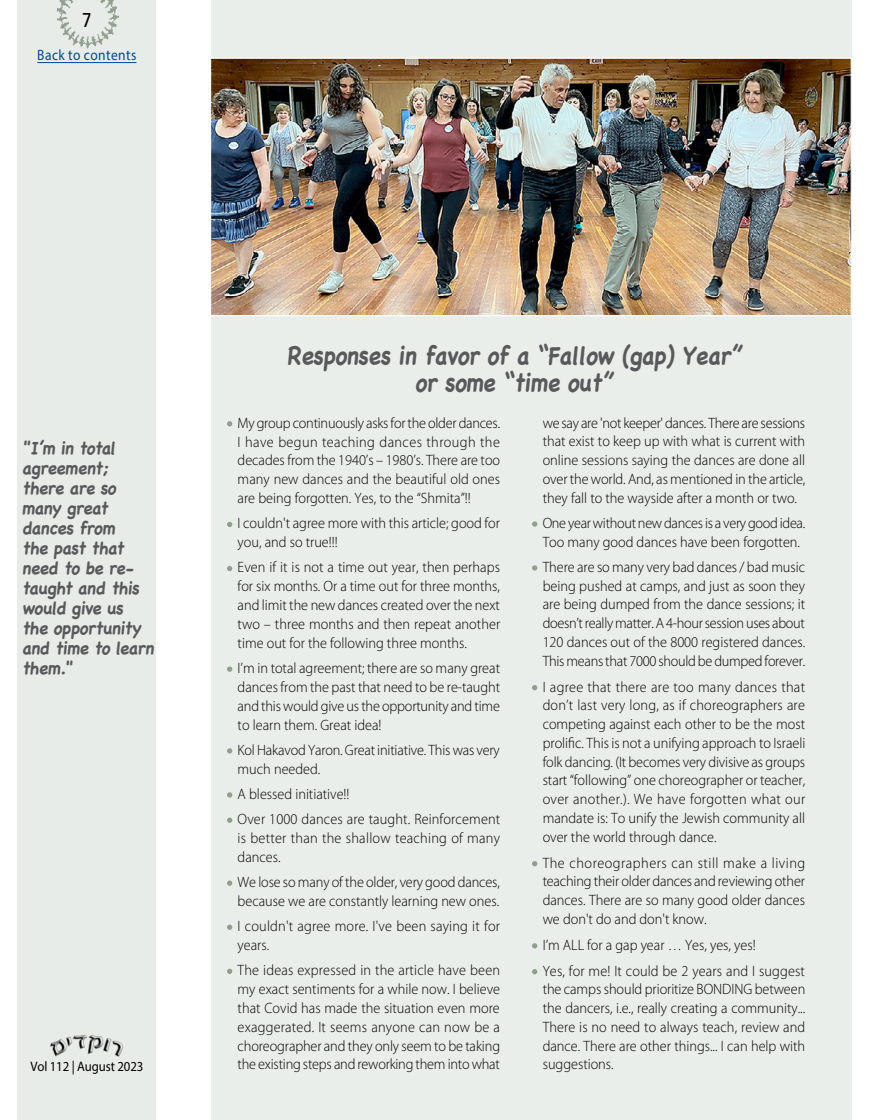
<style>
.page{position:relative;width:869px;height:1120px;background:#fff}
.page>*{position:absolute;margin:0;border:0;box-sizing:border-box;transform-origin:0 0}
.t1{font:700 25px/26.2px "Chalkboard";color:#58595b;text-align:center;scale:.9 1}
.t2{font:20px "Frutiger";color:#000;scale:.85 1}
.t3{font:700 17.5px/20px "Chalkboard";color:#58595b;scale:.95 1}
.t4{font:300 15px/18.8px "Myriad Pro";color:#000;text-align:justify;scale:.95 1}
.t5{font:300 15px/18.8px "Myriad Pro";letter-spacing:-.02em;color:#000;scale:.95 1}
.t6{font:300 15px/18.9px "Myriad Pro";letter-spacing:.02em;color:#000;scale:.95 1}
.t7{font:15px "Myriad Pro";letter-spacing:.03em;color:#004a99;scale:.9 1}
.t8{font:13.75px "Myriad Pro";letter-spacing:-.01em;color:#000;scale:.93 1}
</style>
<div class="page">
<div style="left:18px;top:0;width:138px;height:1120px;background:#e8ece8"></div>
<img style="left:57px;top:0;width:61px;height:49px">
<img style="left:50px;top:1034px;width:73px;height:23px">
<hr style="left:37px;top:62px;width:99px;height:1px;background:#004a99">
<div style="left:211px;top:0;width:639px;height:1120px;background:#eaeeea"></div>
<svg style="left:227px;top:421px;width:5px;height:5px"></svg>
<svg style="left:227px;top:522px;width:5px;height:5px"></svg>
<svg style="left:227px;top:566px;width:5px;height:5px"></svg>
<svg style="left:227px;top:666px;width:5px;height:6px"></svg>
<svg style="left:227px;top:748px;width:5px;height:5px"></svg>
<svg style="left:227px;top:792px;width:5px;height:5px"></svg>
<svg style="left:227px;top:817px;width:5px;height:6px"></svg>
<svg style="left:227px;top:880px;width:5px;height:6px"></svg>
<svg style="left:227px;top:924px;width:5px;height:6px"></svg>
<svg style="left:227px;top:968px;width:5px;height:6px"></svg>
<svg style="left:532px;top:521px;width:5px;height:6px"></svg>
<svg style="left:532px;top:565px;width:5px;height:5px"></svg>
<svg style="left:532px;top:685px;width:5px;height:5px"></svg>
<svg style="left:532px;top:861px;width:5px;height:5px"></svg>
<svg style="left:532px;top:943px;width:5px;height:5px"></svg>
<svg style="left:532px;top:969px;width:5px;height:5px"></svg>
<img style="left:212px;top:60px;width:637px;height:254px">
<div style="left:210px;top:58px;width:641px;height:258px;border:1px solid #fff"></div>
<h2 class="t2" style="left:82px;top:9px;width:13px">7</h2>
<p class="t7" style="left:37px;top:46px;width:112px">Back to contents</p>
<p class="t3" style="left:22px;top:438px;width:144px">"I’m in total agreement; there are so many great dances from<br>the past that need to be re&shy;taught and this would give us the opportunity and time to learn them."</p>
<p class="t8" style="left:30px;top:1058px;width:123px">Vol 112 | August 2023</p>
<h1 class="t1" style="left:286px;top:343px;width:512px">Responses in favor of a “Fallow (gap) Year” or some “time out”</h1>
<p class="t4" style="left:237px;top:413px;width:278px">My group continuously asks for the older dances.<br>I have begun teaching dances through the decades from the 1940’s – 1980’s. There are too many new dances and the beautiful old ones are being forgotten. Yes, to the “Shmita”!!</p>
<p class="t4" style="left:237px;top:514px;width:278px">I couldn't agree more with this article; good for you, and so true!!!</p>
<p class="t4" style="left:237px;top:558px;width:278px">Even if it is not a time out year, then perhaps for six months. Or a time out for three months, and limit the new dances created over the next two – three months and then repeat another time out for the following three months.</p>
<p class="t4" style="left:237px;top:659px;width:278px">I’m in total agreement; there are so many great dances from the past that need to be re-taught and this would give us the opportunity and time to learn them. Great idea!</p>
<p class="t4" style="left:237px;top:740px;width:277px">Kol Hakavod Yaron. Great initiative. This was very much needed.</p>
<p class="t4" style="left:237px;top:781px;width:278px;line-height:25.2px">A blessed initiative!!<br>Over 1000 dances are taught. Reinforcement</p>
<p class="t6" style="left:237px;top:829px;width:277px">is better than the shallow teaching of many dances.</p>
<p class="t4" style="left:237px;top:873px;width:277px">We lose so many of the older, very good dances, because we are constantly learning new ones.</p>
<p class="t4" style="left:237px;top:917px;width:277px">I couldn't agree more. I've been saying it for years.</p>
<p class="t4" style="left:237px;top:961px;width:278px">The ideas expressed in the article have been my exact sentiments for a while now. I believe that Covid has made the situation even more exaggerated. It seems anyone can now be a choreographer and they only seem to be taking the existing steps and reworking them into what</p>
<p class="t4" style="left:542px;top:413px;width:278px">we say are 'not keeper' dances. There are sessions that exist to keep up with what is current with online sessions saying the dances are done all over the world. And, as mentioned in the article, they fall to the wayside after a month or two.</p>
<p class="t5" style="left:542px;top:514px;width:278px">One year without new dances is a very good idea.<br>Too many good dances have been forgotten.</p>
<p class="t4" style="left:542px;top:558px;width:278px">There are so many very bad dances / bad music being pushed at camps, and just as soon they are being dumped from the dance sessions; it doesn’t really matter. A 4-hour session uses about 120 dances out of the 8000 registered dances.<br>This means that 7000 should be dumped forever.</p>
<p class="t4" style="left:542px;top:677px;width:278px">I agree that there are too many dances that don’t last very long, as if choreographers are competing against each other to be the most prolific. This is not a unifying approach to Israeli folk dancing. (It becomes very divisive as groups start “following” one choreographer or teacher, over another.). We have forgotten what our mandate is: To unify the Jewish community all over the world through dance.</p>
<p class="t4" style="left:542px;top:853px;width:278px">The choreographers can still make a living teaching their older dances and reviewing other dances. There are so many good older dances we don't do and don't know.</p>
<p class="t4" style="left:542px;top:932px;width:277px;line-height:25.9px">I’m ALL for a gap year … Yes, yes, yes!<br>Yes, for me! It could be 2 years and I suggest</p>
<p class="t4" style="left:542px;top:980px;width:278px">the camps should prioritize BONDING between the dancers, i.e., really creating a community...<br>There is no need to always teach, review and dance. There are other things... I can help with suggestions.</p>
</div>
